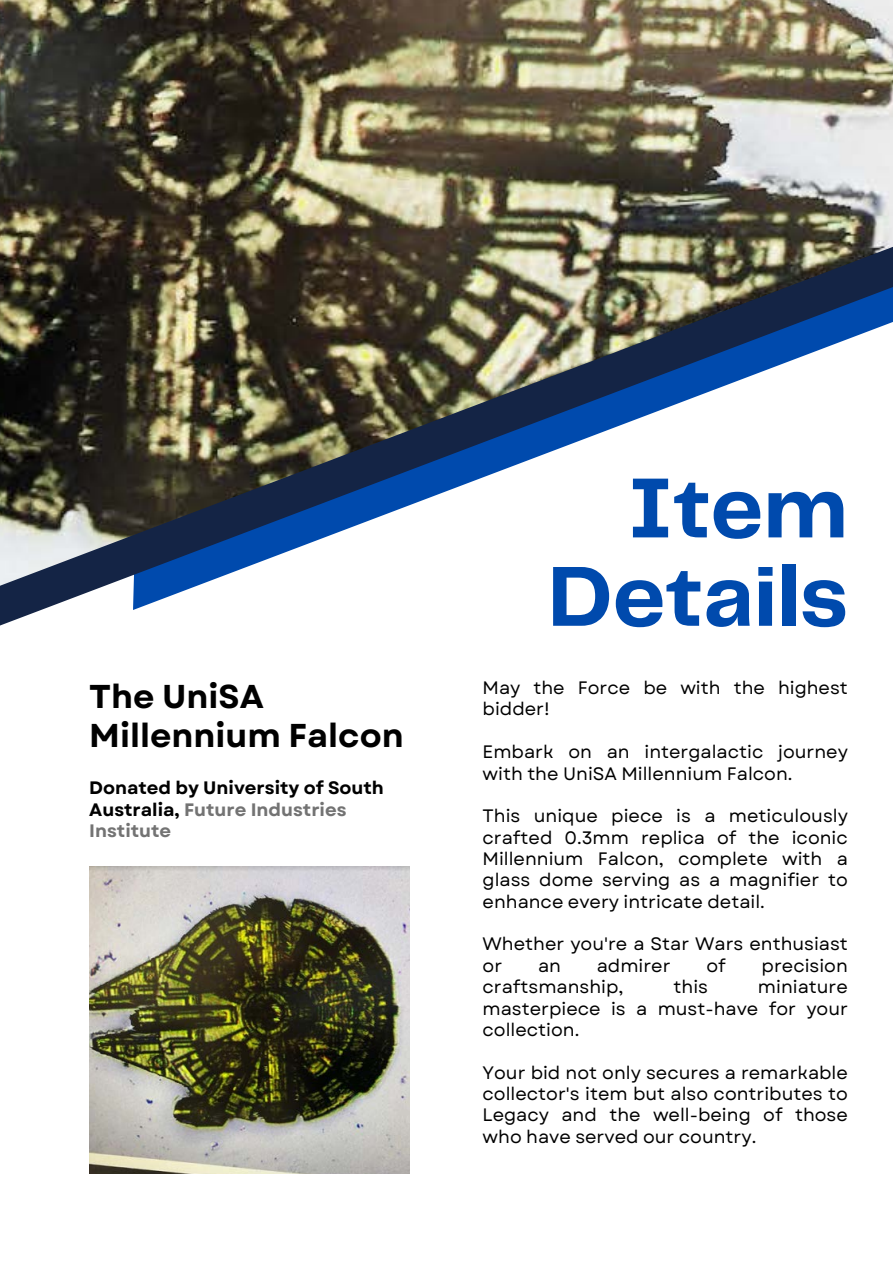
<style>
.page{position:relative;width:893px;height:1264px;background:#fff}
.page>*{position:absolute;margin:0;border:0;box-sizing:border-box;transform-origin:0 0}
.t1{font:700 88.35px/88.3px "Telegraf";color:#004aad;text-align:right}
.t2{font:700 33px/39.3px "Garet";color:#000}
.t3{font:18px/21.3px "Garet";color:#000;text-align:justify}
.t4{font:700 18px/21.3px "Garet";color:#000}
.t5{font:700 18px "Garet";color:#737373}
.s1{color:#737373}
</style>
<div class="page">
<svg style="left:0;top:592px;width:181px;height:34px"></svg>
<img style="left:0;top:0;width:892px;height:592px">
<img style="left:89px;top:866px;width:321px;height:307px">
<p class="t2" style="left:89px;top:676px;width:316px">The UniSA<br>Millennium Falcon</p>
<p class="t4" style="left:89px;top:777px;width:296px">Donated by University of South<br>Australia, <span class="s1">Future Industries</span></p>
<p class="t5" style="left:89px;top:817px;width:83px">Institute</p>
<p class="t1" style="left:548px;top:468px;width:301px">Item<br>Details</p>
<p class="t3" style="left:482px;top:677px;width:367px">May the Force be with the highest bidder!</p>
<p class="t3" style="left:482px;top:741px;width:367px">Embark on an intergalactic journey with the UniSA Millennium Falcon.</p>
<p class="t3" style="left:482px;top:805px;width:367px">This unique piece is a meticulously</p>
<p class="t3" style="left:482px;top:826px;width:367px">crafted 0.3mm replica of the iconic Millennium Falcon, complete with a glass dome serving as a magnifier to enhance every intricate detail.</p>
<p class="t3" style="left:482px;top:933px;width:367px">Whether you're a Star Wars enthusiast</p>
<p class="t3" style="left:482px;top:954px;width:21px">or</p>
<p class="t3" style="left:538px;top:954px;width:24px">an</p>
<p class="t3" style="left:596px;top:954px;width:75px">admirer</p>
<p class="t3" style="left:706px;top:954px;width:21px">of</p>
<p class="t3" style="left:761px;top:954px;width:88px">precision</p>
<p class="t3" style="left:482px;top:976px;width:142px">craftsmanship,</p>
<p class="t3" style="left:673px;top:976px;width:36px">this</p>
<p class="t3" style="left:482px;top:976px;width:367px;text-indent:275px">miniature masterpiece is a must-have for your collection.</p>
<p class="t3" style="left:482px;top:1061px;width:367px">Your bid not only secures a remarkable</p>
<p class="t3" style="left:482px;top:1083px;width:367px">collector's item but also contributes to Legacy and the well-being of those who have served our country.</p>
</div>
